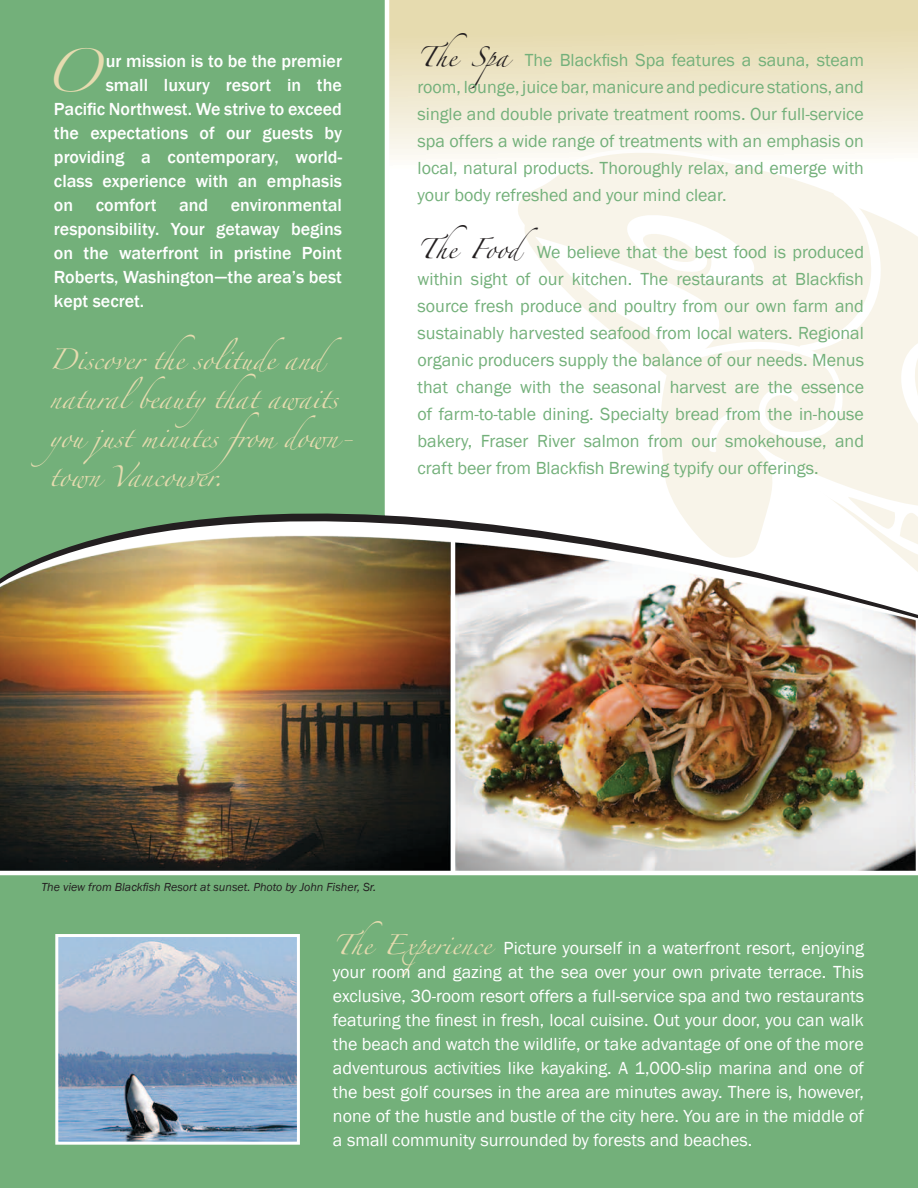
<style>
.page{position:relative;width:918px;height:1188px;background:#fff}
.page>*{position:absolute;margin:0;border:0;box-sizing:border-box;transform-origin:0 0}
.t1{font:38.55px "Zapfino";color:#e6dbaf}
.t2{font:18.75px/39px "Zapfino";color:#e6dbaf}
.t3{font:18px/27px "Franklin Gothic";color:#73b07a;text-align:justify}
.t4{font:18px/24px "Franklin Gothic";color:#fff;text-align:justify}
.t5{font:500 18px/24px "Franklin Gothic";color:#fff;text-align:justify}
.t6{font:italic 12px "Franklin Gothic";color:#231f20}
.s1{font-family:"Trebuchet MS";font-weight:700}
.s2{font-family:"Zapfino";color:#231f20}
.s3{font-family:"Zapfino";color:#e6dbaf}
</style>
<div class="page">
<div style="left:384px;top:0;width:534px;height:191px;background:linear-gradient(to bottom,#e2d5a3,#fff)"></div>
<svg style="left:515px;top:147px;width:403px;height:105px"></svg>
<svg style="left:535px;top:190px;width:383px;height:216px"></svg>
<div style="left:0;top:857px;width:918px;height:331px;background:#73b07a"></div>
<div style="left:0;top:0;width:385px;height:852px;background:#73b07a"></div>
<svg style="left:384px;top:406px;width:531px;height:13px"></svg>
<svg style="left:144px;top:419px;width:774px;height:109px"></svg>
<img style="left:0;top:528px;width:918px;height:343px">
<img style="left:59px;top:938px;width:237px;height:203px">
<div style="left:55px;top:934px;width:245px;height:211px;border:3px solid #fff"></div>
<hr style="left:451px;top:540px;width:4px;height:332px;background:#fff">
<hr style="left:916px;top:620px;width:2px;height:253px;background:#fff">
<hr style="left:0;top:871px;width:918px;height:4px;background:#fff">
<hr style="left:385px;top:0;width:4px;height:515px;background:#fff">
<h1 class="t1" style="left:42px;top:55px;width:58px">O</h1>
<p class="t5" style="left:106px;top:49px;width:238px">ur mission is to be the premier</p>
<p class="t5" style="left:106px;top:73px;width:238px">small luxury resort in the</p>
<p class="t5" style="left:54px;top:97px;width:289px">Pacific Northwest. We strive to exceed</p>
<p class="t5" style="left:54px;top:121px;width:289px">the expectations of our guests by</p>
<p class="t5" style="left:54px;top:145px;width:290px">providing a contemporary, world-</p>
<p class="t5" style="left:54px;top:169px;width:290px">class experience with an emphasis</p>
<p class="t5" style="left:54px;top:193px;width:21px">on</p>
<p class="t5" style="left:96px;top:193px;width:62px">comfort</p>
<p class="t5" style="left:179px;top:193px;width:31px">and</p>
<p class="t5" style="left:54px;top:193px;width:290px;text-indent:177px">environmental responsibility. Your getaway begins on the waterfront in pristine Point Roberts, Washington<span class="s1">―</span>the area’s best kept secret.</p>
<p class="t2" style="left:50px;top:343px;width:305px">Discover the solitude and naturalbeautythat awaits you just minutes from down&shy;town Vancouver.</p>
<p class="t3" style="left:418px;top:47px;width:448px"><span class="s2">The Spa</span> The Blackfish Spa features a sauna, steam room, lounge, juice bar, manicure and pedicure stations, and single and double private treatment rooms. Our full-service spa offers a wide range of treatments with an emphasis on local, natural products. Thoroughly relax, and emerge with your body refreshed and your mind clear.</p>
<p class="t3" style="left:418px;top:239px;width:448px"><span class="s2">The Food</span>We believe that the best food is produced within sight of our kitchen. The restaurants at Blackfish source fresh produce and poultry from our own farm and sustainably harvested seafood from local waters. Regional organic producers supply the balance of our needs. Menus that change with the seasonal harvest are the essence of farm-to-table dining. Specialty bread from the in-house bakery, Fraser River salmon from our smokehouse, and craft beer from Blackfish Brewing typify our offerings.</p>
<p class="t6" style="left:41px;top:879px;width:336px">The view from Blackfish Resort at sunset. Photo by John Fisher, Sr.</p>
<p class="t4" style="left:333px;top:936px;width:533px"><span class="s3">The Experience</span> Picture yourself in a waterfront resort, enjoying your room and gazing at the sea over your own private terrace. This exclusive, 30-room resort offers a full-service spa and two restaurants featuring the finest in fresh, local cuisine. Out your door, you can walk the beach and watch the wildlife, or take advantage of one of the more adventurous activities like kayaking. A 1,000-slip marina and one of the best golf courses in the area are minutes away. There is, however, none of the hustle and bustle of the city here. You are in the middle of a small community surrounded by forests and beaches.</p>
</div>
